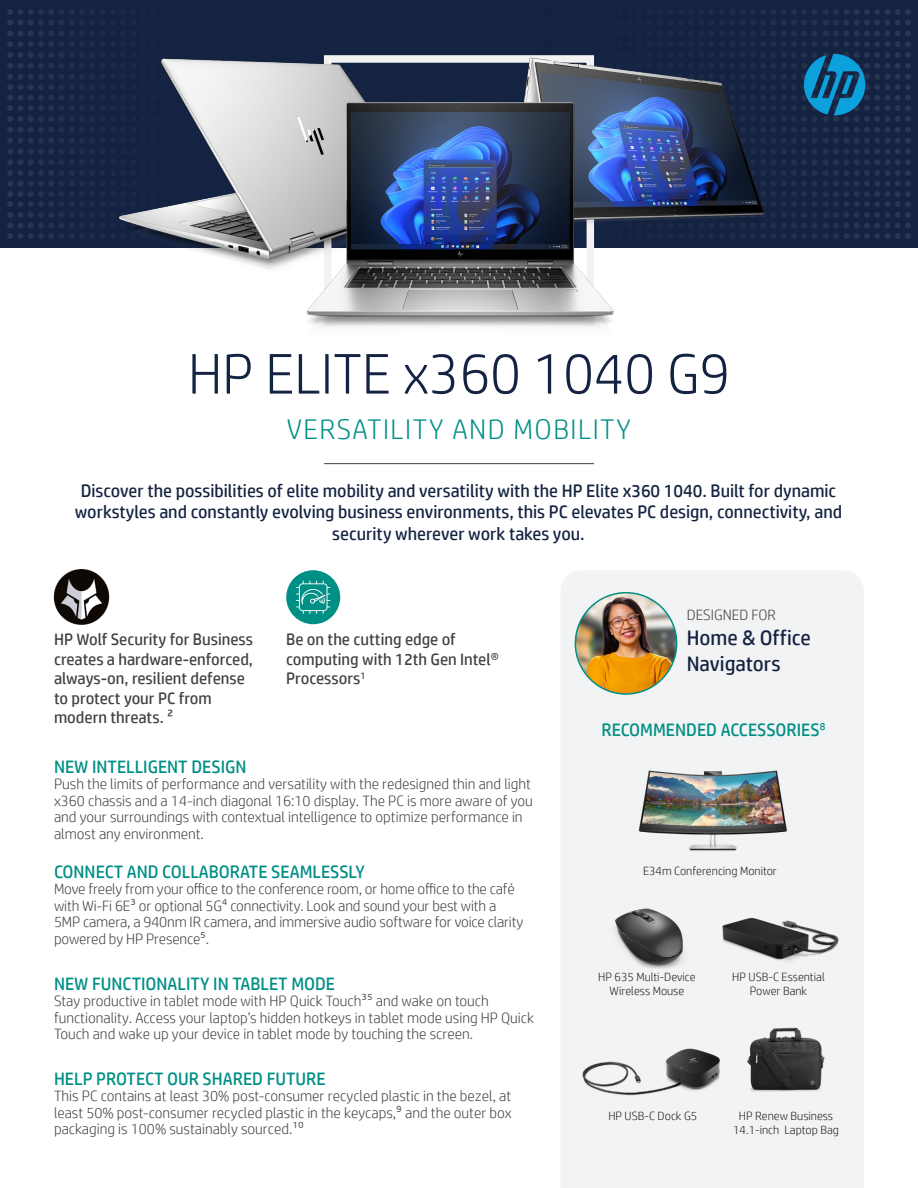
<style>
.page{position:relative;width:918px;height:1188px;background:#fff}
.page>*{position:absolute;margin:0;border:0;box-sizing:border-box;transform-origin:0 0}
.t1{font:300 57px "HP Simplified";color:#142341}
.t2{font:300 28.5px "HP Simplified";letter-spacing:.05em;color:#008f85}
.t3{font:21px/25.2px "HP Simplified";color:#142341}
.t4{font:18px/21.6px "HP Simplified";color:#142341;text-align:center}
.t5{font:18px "HP Simplified";color:#008f85}
.t6{font:16.5px/19.5px "HP Simplified";color:#424242}
.t7{font:300 15px/16.5px "HP Simplified";color:#424242}
.t8{font:300 12px/14.4px "HP Simplified";color:#231f20;text-align:center}
</style>
<div class="page">
<img style="left:53px;top:570px;width:57px;height:55px">
<div style="left:0;top:0;width:918px;height:248px;background:#142341"></div>
<svg style="left:895px;top:9px;width:16px;height:230px"></svg>
<svg style="left:804px;top:54px;width:61px;height:61px"></svg>
<hr style="left:324px;top:463px;width:270px;height:1px;background:#424242">
<div style="left:286px;top:570px;width:54px;height:54px;background:#008f85;border-radius:50%"></div>
<svg style="left:296px;top:581px;width:34px;height:33px"></svg>
<div style="left:561px;top:571px;width:303px;height:617px;background:#f2f3f4"></div>
<img style="left:575px;top:593px;width:102px;height:101px;border-radius:51px">
<div style="left:575px;top:592px;width:102px;height:103px;border:2px solid #008f85;border-radius:50%"></div>
<img style="left:718px;top:903px;width:126px;height:78px">
<img style="left:608px;top:903px;width:81px;height:68px">
<img style="left:575px;top:1032px;width:154px;height:79px">
<img style="left:634px;top:767px;width:156px;height:89px">
<img style="left:497px;top:31px;width:277px;height:208px">
<img style="left:119px;top:55px;width:328px;height:214px">
<img style="left:285px;top:71px;width:351px;height:256px">
<img style="left:745px;top:1018px;width:80px;height:79px">
<p class="t1" style="left:188px;top:342px;width:543px">HP ELITE x360 1040 G9</p>
<p class="t2" style="left:287px;top:413px;width:346px">VERSATILITY AND MOBILITY</p>
<p class="t4" style="left:75px;top:479px;width:769px">Discover the possibilities of elite mobility and versatility with the HP Elite x360 1040. Built for dynamic workstyles and constantly evolving business environments, this PC elevates PC design, connectivity, and security wherever work takes you.</p>
<p class="t6" style="left:54px;top:630px;width:201px">HP Wolf Security for Business creates a hardware-enforced, always-on, resilient defense to protect your PC from modern threats. 2</p>
<p class="t6" style="left:286px;top:630px;width:214px">Be on the cutting edge of computing with 12th Gen Intel®<br>Processors<sup>1</sup></p>
<p class="t5" style="left:54px;top:756px;width:194px">NEW INTELLIGENT DESIGN</p>
<p class="t7" style="left:54px;top:776px;width:480px">Push the limits of performance and versatility with the redesigned thin and light x360 chassis and a 14-inch diagonal 16:10 display. The PC is more aware of you and your surroundings with contextual intelligence to optimize performance in almost any environment.</p>
<p class="t5" style="left:54px;top:861px;width:312px">CONNECT AND COLLABORATE SEAMLESSLY</p>
<p class="t7" style="left:54px;top:881px;width:471px">Move freely from your office to the conference room, or home office to the café with Wi-Fi 6E3 or optional 5G4 connectivity. Look and sound your best with a 5MP camera, a 940nm IR camera, and immersive audio software for voice clarity powered by HP Presence5.</p>
<p class="t5" style="left:54px;top:973px;width:283px">NEW FUNCTIONALITY IN TABLET MODE</p>
<p class="t7" style="left:54px;top:993px;width:482px">Stay productive in tablet mode with HP Quick Touch35 and wake on touch functionality. Access your laptop’s hidden hotkeys in tablet mode using HP Quick<br>Touch and wake up your device in tablet mode by touching the screen.</p>
<p class="t5" style="left:54px;top:1068px;width:273px">HELP PROTECT OUR SHARED FUTURE</p>
<p class="t7" style="left:54px;top:1088px;width:459px;text-align:justify">This PC contains at least 30% post-consumer recycled plastic in the bezel, at least 50% post-consumer recycled plastic in the keycaps,9 and the outer box packaging is 100% sustainably sourced.10</p>
<p class="t7" style="left:687px;top:606px;width:91px">DESIGNED FOR</p>
<p class="t3" style="left:687px;top:625px;width:126px">Home &amp; Office<br>Navigators</p>
<p class="t5" style="left:601px;top:720px;width:225px">RECOMMENDED ACCESSORIES<sup>8</sup></p>
<p class="t8" style="left:643px;top:863px;width:135px">E34m Conferencing Monitor</p>
<p class="t8" style="left:598px;top:969px;width:99px">HP 635 Multi-Device<br>Wireless Mouse</p>
<p class="t8" style="left:732px;top:969px;width:94px">HP USB-C Essential<br>Power Bank</p>
<p class="t8" style="left:608px;top:1109px;width:90px">HP USB-C Dock G5</p>
<p class="t8" style="left:733px;top:1108px;width:107px">HP Renew Business<br>14.1-inch Laptop Bag</p>
</div>
